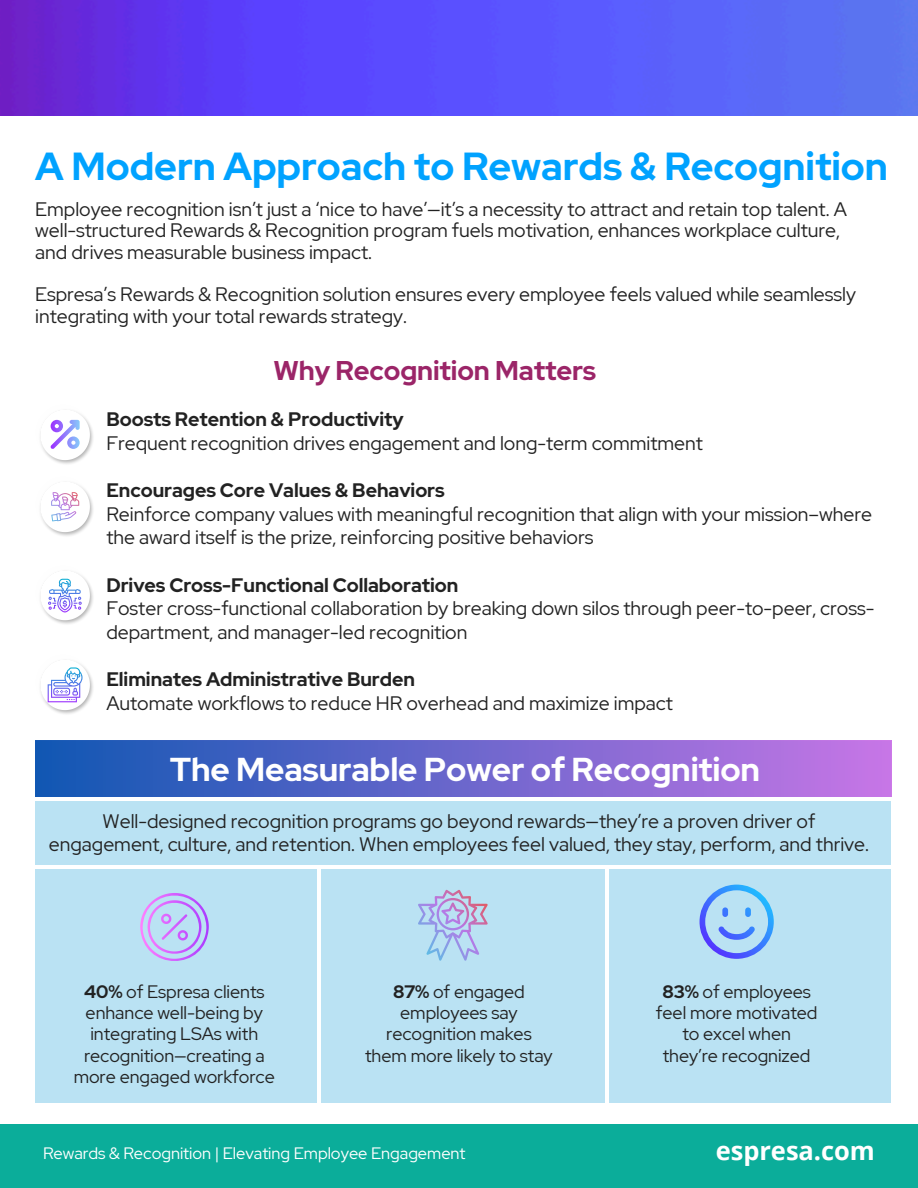
<style>
.page{position:relative;width:918px;height:1188px;background:#fff}
.page>*{position:absolute;margin:0;border:0;box-sizing:border-box;transform-origin:0 0}
.t1{font:700 39px "Red Hat Display";color:#00a2ff}
.t2{font:700 33px "Red Hat Display";letter-spacing:-.005em;color:#fff}
.t3{font:700 27px "Red Hat Display";letter-spacing:-.005em;color:#9b2568}
.t4{font:700 25.5px "Open Sans";color:#fff}
.t5{font:19.5px/23.7px "Red Hat Display";color:#222}
.t6{font:700 19.5px "Red Hat Display";color:#222}
.t7{font:18px/21.3px "Red Hat Display";letter-spacing:-.005em;color:#222;text-align:center}
.t8{font:16.5px "Red Hat Display";color:#fff}
.s1{font-weight:700}
</style>
<div class="page">
<img style="left:0;top:0;width:918px;height:116px">
<div style="left:35px;top:741px;width:856px;height:362px;background:#bae2f3"></div>
<hr style="left:317px;top:869px;width:4px;height:319px;background:#fff">
<hr style="left:606px;top:870px;width:3px;height:318px;background:#fff">
<div style="left:35px;top:741px;width:856px;height:57px;background:linear-gradient(to right,#1057b3,#c776e6)"></div>
<hr style="left:35px;top:797px;width:856px;height:4px;background:#fff">
<hr style="left:35px;top:865px;width:856px;height:4px;background:#fff">
<svg style="left:140px;top:893px;width:69px;height:68px"></svg>
<svg style="left:700px;top:885px;width:74px;height:74px"></svg>
<svg style="left:418px;top:890px;width:70px;height:71px"></svg>
<div style="left:0;top:1124px;width:918px;height:64px;background:#0bad9a"></div>
<img style="left:40px;top:574px;width:53px;height:50px">
<img style="left:40px;top:663px;width:53px;height:51px">
<img style="left:40px;top:485px;width:53px;height:51px">
<svg style="left:51px;top:492px;width:28px;height:29px"></svg>
<img style="left:40px;top:413px;width:53px;height:51px">
<svg style="left:50px;top:420px;width:30px;height:29px"></svg>
<h4 class="t1" style="left:35px;top:140px;width:854px">A Modern Approach to Rewards &amp; Recognition</h4>
<h4 class="t5" style="left:35px;top:198px;width:813px;line-height:21.3px">Employee recognition isn’t just a ‘nice to have’—it’s a necessity to attract and retain top talent. A well-structured Rewards &amp; Recognition program fuels motivation, enhances workplace culture, and drives measurable business impact.</h4>
<h4 class="t5" style="left:35px;top:284px;width:822px;line-height:21.3px">Espresa’s Rewards &amp; Recognition solution ensures every employee feels valued while seamlessly integrating with your total rewards strategy.</h4>
<p class="t3" style="left:274px;top:353px;width:324px">Why Recognition Matters</p>
<p class="t5" style="left:106px;top:408px;width:598px"><span class="s1">Boosts Retention &amp; Productivity<br></span>Frequent recognition drives engagement and long-term commitment</p>
<p class="t5" style="left:106px;top:478px;width:767px"><span class="s1">Encourages Core Values &amp; Behaviors<br></span>Reinforce company values with meaningful recognition that align with your mission–where the award itself is the prize, reinforcing positive behaviors</p>
<p class="t5" style="left:106px;top:573px;width:770px"><span class="s1">Drives Cross-Functional Collaboration<br></span>Foster cross-functional collaboration by breaking down silos through peer-to-peer, cross&shy;department, and manager-led recognition</p>
<p class="t6" style="left:106px;top:666px;width:310px">Eliminates Administrative Burden</p>
<p class="t5" style="left:106px;top:691px;width:568px">Automate workflows to reduce HR overhead and maximize impact</p>
<h3 class="t2" style="left:170px;top:748px;width:592px">The Measurable Power of Recognition</h3>
<p class="t5" style="left:49px;top:809px;width:822px;text-align:center">Well-designed recognition programs go beyond rewards—they’re a proven driver of engagement, culture, and retention. When employees feel valued, they stay, perform, and thrive.</p>
<h1 class="t7" style="left:74px;top:981px;width:203px"><span class="s1">40%</span> of Espresa clients enhance well-being by integrating LSAs with recognition—creating a more engaged workforce</h1>
<h4 class="t7" style="left:365px;top:981px;width:189px"><span class="s1">87%</span> of engaged employees say recognition makes them more likely to stay</h4>
<p class="t7" style="left:656px;top:981px;width:163px"><span class="s1">83%</span> of employees feel more motivated to excel when they’re recognized</p>
<p class="t8" style="left:43px;top:1142px;width:424px">Rewards &amp; Recognition | Elevating Employee Engagement</p>
<h4 class="t4" style="left:716px;top:1133px;width:161px">espresa.com</h4>
</div>
